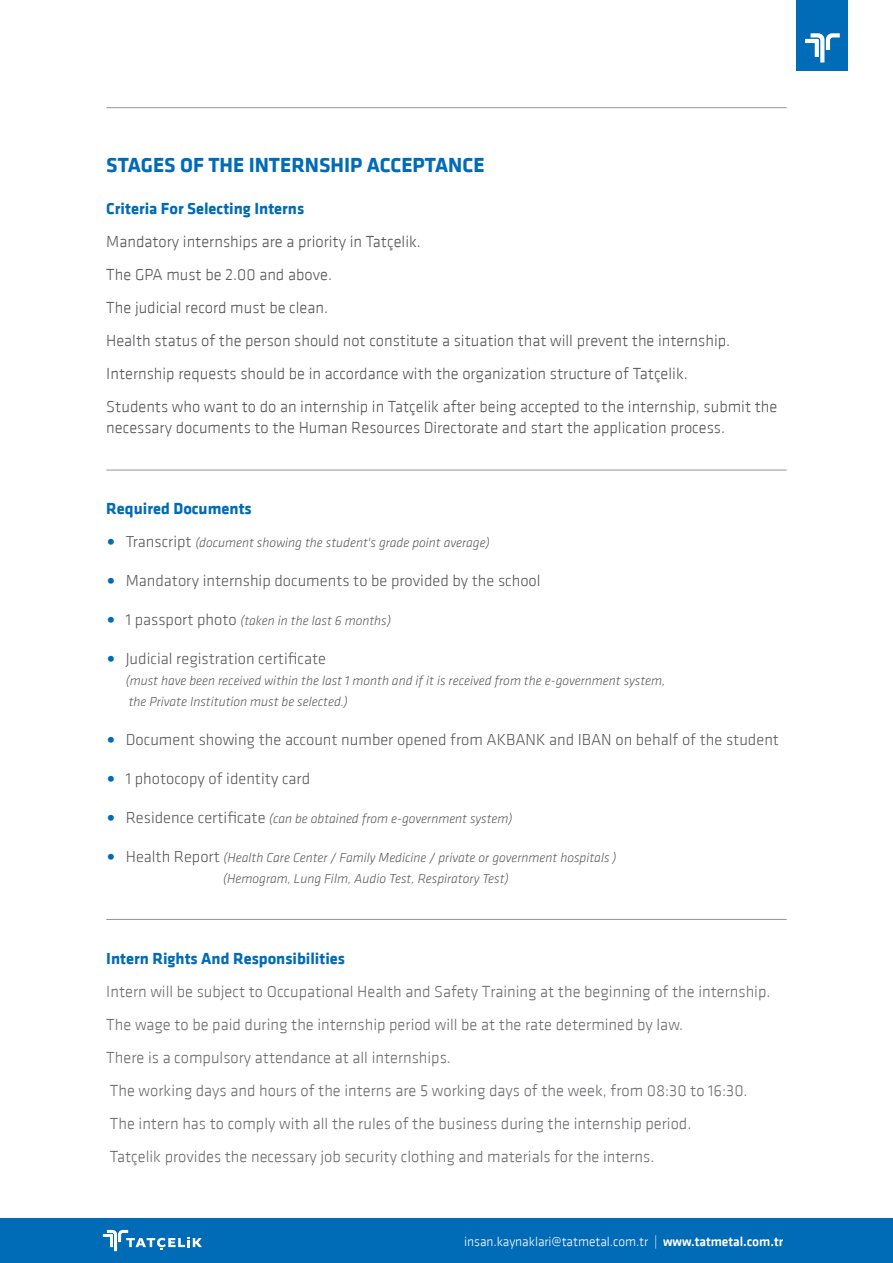
<style>
.page{position:relative;width:893px;height:1263px;background:#fff}
.page>*{position:absolute;margin:0;border:0;box-sizing:border-box;transform-origin:0 0}
.t1{font:700 21px "Klavika";color:#006bb6}
.t2{font:300 16.5px/33px "Klavika";color:#6c6d70}
.t3{font:300 16.5px/33px "Klavika";color:#57585a}
.t4{font:300 16.5px "Klavika";color:#57585a}
.t5{font:700 16.5px "Klavika";color:#006bb6}
.t6{font:italic 300 13.5px/21px "Klavika";color:#57585a}
.t7{font:300 13.5px "Klavika";letter-spacing:-.005em;color:#fff}
.s1{font-family:"Klavika CH";font-style:normal;font-size:25.5px;color:#006bb6}
.s2{font-style:normal;font-size:16.5px}
.s3{font-family:"Klavika CH";font-size:25.5px;color:#006bb6}
.s4{font-weight:500}
</style>
<div class="page">
<div style="left:797px;top:0;width:51px;height:71px;background:#006bb6"></div>
<svg style="left:805px;top:33px;width:35px;height:30px"></svg>
<hr style="left:106px;top:107px;width:681px;height:1px;background:#939598">
<hr style="left:106px;top:470px;width:681px;height:1px;background:#939598">
<hr style="left:106px;top:919px;width:681px;height:1px;background:#939598">
<div style="left:0;top:1218px;width:893px;height:45px;background:#006bb6"></div>
<svg style="left:103px;top:1230px;width:99px;height:21px"></svg>
<p class="t1" style="left:106px;top:150px;width:380px">STAGES OF THE INTERNSHIP ACCEPTANCE</p>
<p class="t5" style="left:106px;top:197px;width:199px">Criteria For Selecting Interns</p>
<p class="t3" style="left:106px;top:225px;width:673px">Mandatory internships are a priority in Tatçelik.<br>The GPA must be 2.00 and above.<br>The judicial record must be clean.<br>Health status of the person should not constitute a situation that will prevent the internship.<br>Internship requests should be in accordance with the organization structure of Tatçelik.<br>Students who want to do an internship in Tatçelik after being accepted to the internship, submit the</p>
<p class="t3" style="left:106px;top:411px;width:620px">necessary documents to the Human Resources Directorate and start the application process.</p>
<p class="t5" style="left:106px;top:497px;width:147px">Required Documents</p>
<p class="t6" style="left:106px;top:532px;width:385px"><span class="s1">•</span> <span class="s2">Transcript</span> (document showing the student's grade point average)</p>
<p class="t4" style="left:106px;top:572px;width:436px"><span class="s3">•</span> Mandatory internship documents to be provided by the school</p>
<p class="t6" style="left:106px;top:610px;width:286px"><span class="s1">•</span> <span class="s2">1 passport photo</span> (taken in the last 6 months)</p>
<p class="t4" style="left:106px;top:650px;width:221px"><span class="s3">•</span> Judicial registration certificate</p>
<p class="t6" style="left:126px;top:670px;width:541px">(must have been received within the last 1 month and if it is received from the e-government system, the Private Institution must be selected.)</p>
<p class="t4" style="left:106px;top:731px;width:674px"><span class="s3">•</span> Document showing the account number opened from AKBANK and IBAN on behalf of the student</p>
<p class="t4" style="left:106px;top:770px;width:205px"><span class="s3">•</span> 1 photocopy of identity card</p>
<p class="t6" style="left:106px;top:808px;width:408px"><span class="s1">•</span> <span class="s2">Residence certificate</span> (can be obtained from e-government system)</p>
<p class="t6" style="left:223px;top:847px;width:395px;text-indent:-117px"><span class="s1">•</span> <span class="s2">Health Report</span> (Health Care Center / Family Medicine / private or government hospitals ) (Hemogram, Lung Film, Audio Test, Respiratory Test)</p>
<p class="t5" style="left:106px;top:947px;width:240px">Intern Rights And Responsibilities</p>
<p class="t2" style="left:106px;top:975px;width:666px">Intern will be subject to Occupational Health and Safety Training at the beginning of the internship.<br>The wage to be paid during the internship period will be at the rate determined by law.<br>There is a compulsory attendance at all internships.<br>The working days and hours of the interns are 5 working days of the week, from 08:30 to 16:30.<br>The intern has to comply with all the rules of the business during the internship period.<br>Tatçelik provides the necessary job security clothing and materials for the interns.</p>
<p class="t7" style="left:464px;top:1233px;width:320px">insan.kaynaklari@tatmetal.com.tr | <span class="s4">www.tatmetal.com.tr</span></p>
</div>
